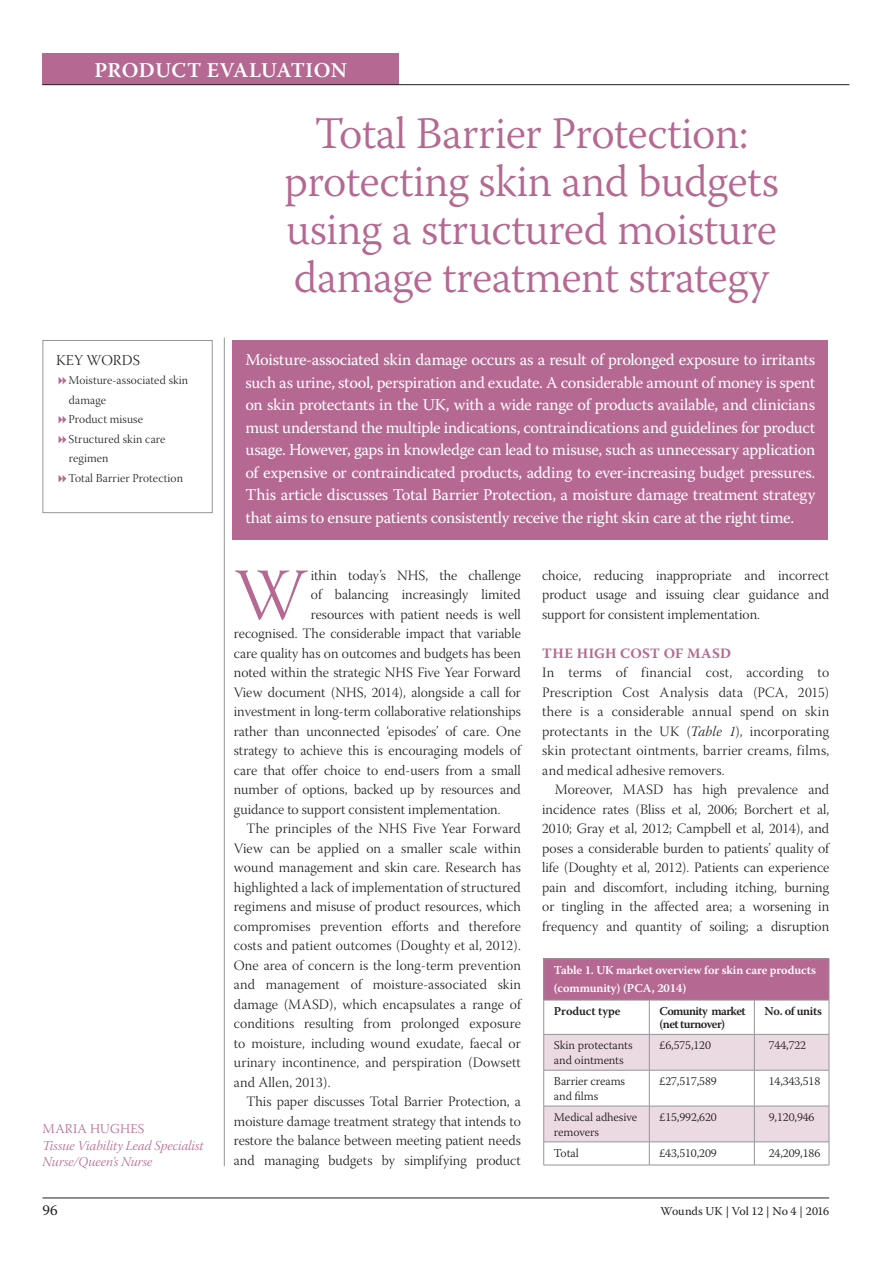
<style>
.page{position:relative;width:893px;height:1263px;background:#fff}
.page>*{position:absolute;margin:0;border:0;box-sizing:border-box;transform-origin:0 0}
.t1{font:73.35px "Warnock Pro Light Subh";color:#b56891}
.t2{font:300 45px/48px "Warnock Pro";letter-spacing:-.015em;color:#b56891;text-align:center}
.t3{font:600 21px "Warnock Pro";letter-spacing:.02em;color:#fff}
.t4{font:16.5px/22.5px "Warnock Pro";letter-spacing:-.02em;color:#fff;text-align:justify}
.t5{font:15px "Warnock Pro Light Subh";letter-spacing:.01em;color:#231f20}
.t6{font:15px "Warnock Pro";color:#231f20}
.t7{font:14.25px/19.5px "Warnock Pro Light Subh";color:#231f20;text-align:justify}
.t8{font:700 14.25px "Warnock Pro";letter-spacing:.025em;color:#b56891}
.t9{font:13.5px/16.2px "Warnock Pro Light It Subh";color:#b56891}
.t10{font:13.5px "Warnock Pro Light Subh";letter-spacing:.02em;color:#b56891}
.t11{font:300 12px/15px "Warnock Pro";letter-spacing:-.01em;color:#231f20}
.t12{font:12px/19.5px "Warnock Pro Light Subh";letter-spacing:.01em;color:#231f20}
.t13{font:600 12px/18px "Warnock Pro";letter-spacing:-.01em;color:#fff}
.t14{font:600 12px/13.5px "Warnock Pro";letter-spacing:-.045em;color:#231f20}
.t15{font:12px "Warnock Pro";letter-spacing:-.005em;color:#231f20}
.t16{font:600 12px "Warnock Pro";letter-spacing:-.005em;color:#231f20}
.s1{font-family:"Warnock Pro Light It Subh"}
</style>
<div class="page">
<hr style="left:43px;top:1197px;width:786px;height:1px;background:#231f20">
<div style="left:43px;top:53px;width:356px;height:32px;background:#b56891"></div>
<hr style="left:43px;top:84px;width:806px;height:1px;background:#231f20">
<hr style="left:224px;top:338px;width:1px;height:828px;background:#939598">
<div style="left:233px;top:340px;width:595px;height:200px;background:#b56891"></div>
<div style="left:43px;top:340px;width:170px;height:173px;border:1px solid #939598"></div>
<div style="left:544px;top:959px;width:285px;height:41px;background:#b56891"></div>
<hr style="left:544px;top:958px;width:105px;height:1px;background:#939598">
<hr style="left:543px;top:959px;width:1px;height:41px;background:#939598">
<hr style="left:649px;top:958px;width:105px;height:1px;background:#939598">
<hr style="left:754px;top:958px;width:75px;height:1px;background:#939598">
<hr style="left:829px;top:959px;width:1px;height:41px;background:#939598">
<hr style="left:544px;top:1000px;width:105px;height:1px;background:#939598">
<hr style="left:543px;top:1000px;width:1px;height:34px;background:#939598">
<hr style="left:649px;top:1000px;width:105px;height:1px;background:#939598">
<hr style="left:649px;top:1000px;width:1px;height:34px;background:#939598">
<hr style="left:754px;top:1000px;width:75px;height:1px;background:#939598">
<hr style="left:754px;top:1000px;width:1px;height:34px;background:#939598">
<hr style="left:829px;top:1000px;width:1px;height:34px;background:#939598">
<svg style="left:543px;top:1034px;width:287px;height:131px"></svg>
<hr style="left:544px;top:1165px;width:105px;height:1px;background:#939598">
<hr style="left:649px;top:1165px;width:105px;height:1px;background:#939598">
<hr style="left:754px;top:1165px;width:75px;height:1px;background:#939598">
<h3 class="t3" style="left:94px;top:57px;width:254px">PRODUCT EVALUATION</h3>
<h2 class="t2" style="left:284px;top:109px;width:496px">Total Barrier Protection: protecting skin and budgets using a structured moisture damage treatment strategy</h2>
<p class="t5" style="left:56px;top:352px;width:85px">KEY WORDS</p>
<p class="t12" style="left:69px;top:372px;width:121px">Moisture-associated skin damage<br>Product misuse<br>Structured skin care regimen<br>Total Barrier Protection</p>
<p class="t10" style="left:43px;top:1121px;width:103px">MARIA HUGHES</p>
<p class="t9" style="left:43px;top:1138px;width:163px">Tissue Viability Lead Specialist<br>Nurse/Queen’s Nurse</p>
<p class="t4" style="left:245px;top:348px;width:571px">Moisture-associated skin damage occurs as a result of prolonged exposure to irritants such as urine, stool, perspiration and exudate. A considerable amount of money is spent on skin protectants in the UK, with a wide range of products available, and clinicians must understand the multiple indications, contraindications and guidelines for product usage. However, gaps in knowledge can lead to misuse, such as unnecessary application of expensive or contraindicated products, adding to ever-increasing budget pressures.<br>This article discusses Total Barrier Protection, a moisture damage treatment strategy that aims to ensure patients consistently receive the right skin care at the right time.</p>
<h1 class="t1" style="left:234px;top:555px;width:75px">W</h1>
<p class="t7" style="left:311px;top:567px;width:212px">ithin today’s NHS, the challenge</p>
<p class="t7" style="left:311px;top:587px;width:212px">of balancing increasingly limited</p>
<p class="t7" style="left:311px;top:606px;width:212px">resources with patient needs is well</p>
<p class="t7" style="left:234px;top:625px;width:289px">recognised. The considerable impact that variable</p>
<p class="t7" style="left:234px;top:645px;width:289px">care quality has on outcomes and budgets has been</p>
<p class="t7" style="left:234px;top:664px;width:289px">noted within the strategic NHS Five Year Forward</p>
<p class="t7" style="left:234px;top:684px;width:289px">View document (NHS, 2014), alongside a call for</p>
<p class="t7" style="left:234px;top:703px;width:289px">investment in long-term collaborative relationships</p>
<p class="t7" style="left:234px;top:723px;width:288px">rather than unconnected ‘episodes’ of care. One</p>
<p class="t7" style="left:234px;top:742px;width:289px">strategy to achieve this is encouraging models of</p>
<p class="t7" style="left:234px;top:762px;width:288px">care that offer choice to end-users from a small</p>
<p class="t7" style="left:234px;top:781px;width:289px">number of options, backed up by resources and</p>
<p class="t7" style="left:234px;top:801px;width:268px">guidance to support consistent implementation.</p>
<p class="t7" style="left:247px;top:820px;width:276px">The principles of the NHS Five Year Forward</p>
<p class="t7" style="left:234px;top:840px;width:289px">View can be applied on a smaller scale within</p>
<p class="t7" style="left:234px;top:859px;width:289px">wound management and skin care. Research has</p>
<p class="t7" style="left:234px;top:879px;width:289px">highlighted a lack of implementation of structured</p>
<p class="t7" style="left:234px;top:898px;width:289px">regimens and misuse of product resources, which</p>
<p class="t7" style="left:234px;top:918px;width:289px">compromises prevention efforts and therefore</p>
<p class="t7" style="left:234px;top:937px;width:289px">costs and patient outcomes (Doughty et al, 2012).</p>
<p class="t7" style="left:234px;top:957px;width:288px">One area of concern is the long-term prevention</p>
<p class="t7" style="left:234px;top:976px;width:289px">and management of moisture-associated skin</p>
<p class="t7" style="left:234px;top:996px;width:289px">damage (MASD), which encapsulates a range of</p>
<p class="t7" style="left:234px;top:1015px;width:289px">conditions resulting from prolonged exposure</p>
<p class="t7" style="left:234px;top:1035px;width:289px">to moisture, including wound exudate, faecal or</p>
<p class="t7" style="left:234px;top:1054px;width:289px">urinary incontinence, and perspiration (Dowsett</p>
<p class="t7" style="left:234px;top:1074px;width:98px">and Allen, 2013).</p>
<p class="t7" style="left:247px;top:1093px;width:276px">This paper discusses Total Barrier Protection, a</p>
<p class="t7" style="left:234px;top:1113px;width:288px">moisture damage treatment strategy that intends to</p>
<p class="t7" style="left:234px;top:1132px;width:289px">restore the balance between meeting patient needs</p>
<p class="t7" style="left:234px;top:1152px;width:289px">and managing budgets by simplifying product</p>
<p class="t7" style="left:542px;top:567px;width:289px">choice, reducing inappropriate and incorrect product usage and issuing clear guidance and support for consistent implementation.</p>
<p class="t8" style="left:542px;top:644px;width:190px">THE HIGH COST OF MASD</p>
<p class="t7" style="left:542px;top:664px;width:289px">In terms of financial cost, according to Prescription Cost Analysis data (PCA, 2015) there is a considerable annual spend on skin protectants in the UK (<span class="s1">Table 1</span>), incorporating skin protectant ointments, barrier creams, films, and medical adhesive removers.</p>
<p class="t7" style="left:542px;top:781px;width:289px;text-indent:13px">Moreover, MASD has high prevalence and incidence rates (Bliss et al, 2006; Borchert et al, 2010; Gray et al, 2012; Campbell et al, 2014), and poses a considerable burden to patients’ quality of life (Doughty et al, 2012). Patients can experience pain and discomfort, including itching, burning or tingling in the affected area; a worsening in frequency and quantity of soiling; a disruption</p>
<p class="t13" style="left:554px;top:960px;width:263px">Table 1. UK market overview for skin care products (community) (PCA, 2014)</p>
<p class="t16" style="left:554px;top:1004px;width:68px">Product type</p>
<p class="t14" style="left:660px;top:1004px;width:88px">Comunity market (net turnover)</p>
<p class="t14" style="left:765px;top:1004px;width:59px">No. of units</p>
<p class="t11" style="left:554px;top:1037px;width:80px">Skin protectants and ointments</p>
<p class="t11" style="left:660px;top:1037px;width:53px">£6,575,120</p>
<p class="t11" style="left:769px;top:1037px;width:39px">744,722</p>
<p class="t11" style="left:554px;top:1073px;width:73px">Barrier creams and films</p>
<p class="t11" style="left:660px;top:1073px;width:59px">£27,517,589</p>
<p class="t11" style="left:769px;top:1073px;width:53px">14,343,518</p>
<p class="t11" style="left:554px;top:1109px;width:85px">Medical adhesive removers</p>
<p class="t11" style="left:659px;top:1109px;width:59px">£15,992,620</p>
<p class="t11" style="left:769px;top:1109px;width:47px">9,120,946</p>
<p class="t11" style="left:554px;top:1145px;width:26px">Total</p>
<p class="t11" style="left:659px;top:1145px;width:59px">£43,510,209</p>
<p class="t11" style="left:769px;top:1145px;width:53px">24,209,186</p>
<p class="t6" style="left:43px;top:1201px;width:17px">96</p>
<p class="t15" style="left:661px;top:1204px;width:170px">Wounds UK | Vol 12 | No 4 | 2016</p>
</div>
